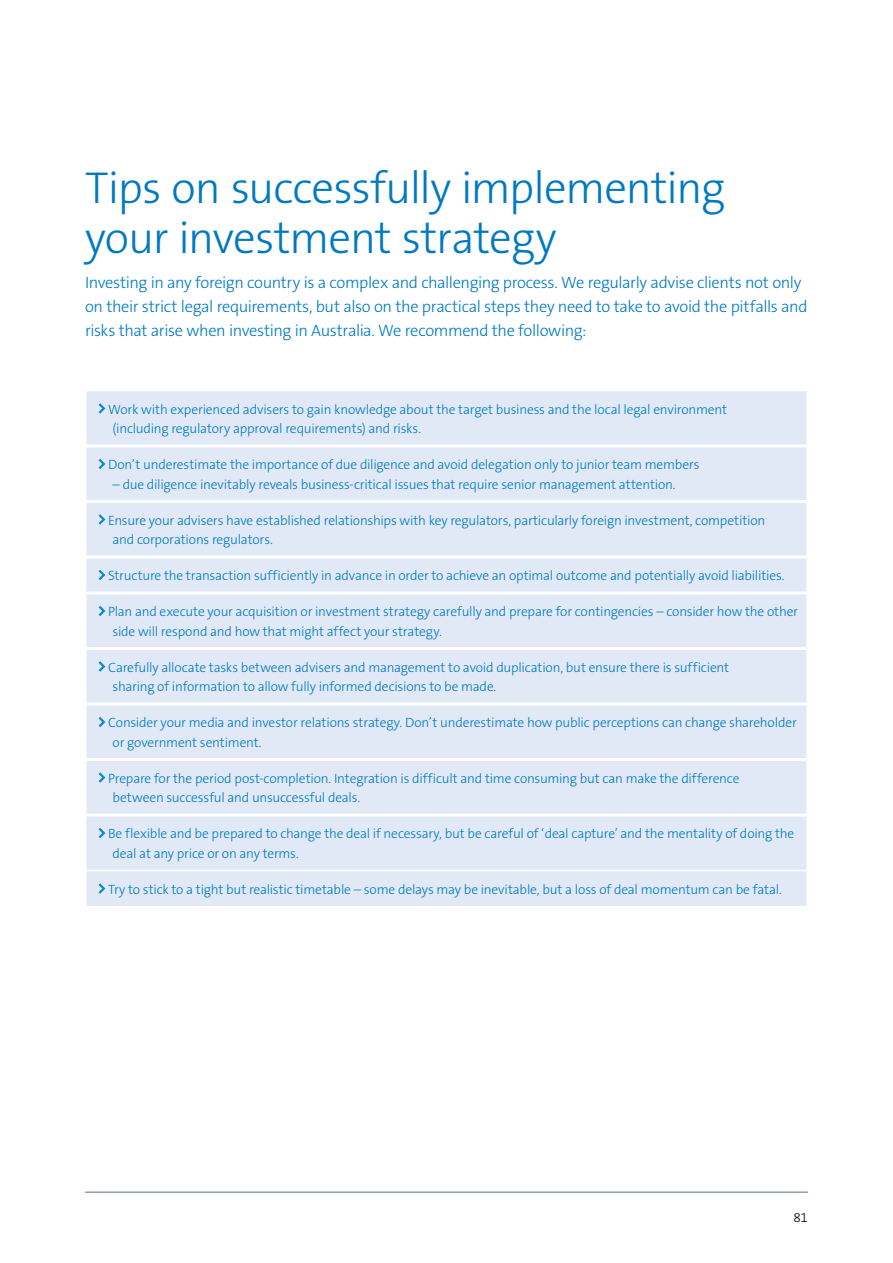
<style>
.page{position:relative;width:893px;height:1263px;background:#fff}
.page>*{position:absolute;margin:0;border:0;box-sizing:border-box;transform-origin:0 0}
.t1{font:300 45px/49.5px "The Sans B W3";letter-spacing:-.02em;color:#0079c1}
.t2{font:300 16.5px/24px "The Sans B W3";letter-spacing:-.025em;color:#0079c1}
.t3{font:300 13.5px/19.5px "The Sans B W3";letter-spacing:-.015em;color:#0079c1}
.t4{font:300 13.5px "The Sans B W3";color:#000}
</style>
<div class="page">
<hr style="left:85px;top:1192px;width:723px;height:1px;background:#5c6f7c">
<div style="left:87px;top:391px;width:719px;height:515px;background:#e1e9f6"></div>
<hr style="left:85px;top:870px;width:723px;height:1px;background:#fff">
<hr style="left:87px;top:444px;width:719px;height:3px;background:#fff">
<hr style="left:87px;top:500px;width:719px;height:3px;background:#fff">
<hr style="left:87px;top:555px;width:719px;height:3px;background:#fff">
<hr style="left:87px;top:591px;width:719px;height:3px;background:#fff">
<hr style="left:87px;top:647px;width:719px;height:3px;background:#fff">
<hr style="left:87px;top:702px;width:719px;height:3px;background:#fff">
<hr style="left:87px;top:758px;width:719px;height:3px;background:#fff">
<hr style="left:87px;top:813px;width:719px;height:3px;background:#fff">
<svg style="left:99px;top:403px;width:6px;height:11px"></svg>
<svg style="left:99px;top:459px;width:6px;height:10px"></svg>
<svg style="left:99px;top:514px;width:6px;height:11px"></svg>
<svg style="left:99px;top:570px;width:6px;height:10px"></svg>
<svg style="left:99px;top:606px;width:6px;height:10px"></svg>
<svg style="left:99px;top:661px;width:6px;height:11px"></svg>
<svg style="left:99px;top:717px;width:6px;height:10px"></svg>
<svg style="left:99px;top:772px;width:6px;height:11px"></svg>
<svg style="left:99px;top:828px;width:6px;height:10px"></svg>
<svg style="left:99px;top:883px;width:6px;height:11px"></svg>
<h1 class="t1" style="left:85px;top:164px;width:642px">Tips on successfully implementing your investment strategy</h1>
<p class="t2" style="left:85px;top:270px;width:724px">Investing in any foreign country is a complex and challenging process. We regularly advise clients not only on their strict legal requirements, but also on the practical steps they need to take to avoid the pitfalls and risks that arise when investing in Australia. We recommend the following:</p>
<p class="t3" style="left:113px;top:399px;width:616px;text-indent:-4px">Work with experienced advisers to gain knowledge about the target business and the local legal environment (including regulatory approval requirements) and risks.</p>
<p class="t3" style="left:108px;top:455px;width:593px">Don’t underestimate the importance of due diligence and avoid delegation only to junior team members</p>
<p class="t3" style="left:113px;top:474px;width:563px">– due diligence inevitably reveals business‑critical issues that require senior management attention.</p>
<p class="t3" style="left:113px;top:510px;width:654px;text-indent:-4px">Ensure your advisers have established relationships with key regulators, particularly foreign investment, competition and corporations regulators.</p>
<p class="t3" style="left:108px;top:566px;width:677px">Structure the transaction sufficiently in advance in order to achieve an optimal outcome and potentially avoid liabilities.</p>
<p class="t3" style="left:113px;top:602px;width:687px;text-indent:-4px">Plan and execute your acquisition or investment strategy carefully and prepare for contingencies – consider how the other side will respond and how that might affect your strategy.</p>
<p class="t3" style="left:113px;top:657px;width:618px;text-indent:-4px">Carefully allocate tasks between advisers and management to avoid duplication, but ensure there is sufficient sharing of information to allow fully informed decisions to be made.</p>
<p class="t3" style="left:113px;top:713px;width:686px;text-indent:-4px">Consider your media and investor relations strategy. Don’t underestimate how public perceptions can change shareholder or government sentiment.</p>
<p class="t3" style="left:113px;top:768px;width:628px;text-indent:-4px">Prepare for the period post‑completion. Integration is difficult and time consuming but can make the difference between successful and unsuccessful deals.</p>
<p class="t3" style="left:113px;top:824px;width:683px;text-indent:-4px">Be flexible and be prepared to change the deal if necessary, but be careful of ‘deal capture’ and the mentality of doing the deal at any price or on any terms.</p>
<p class="t3" style="left:108px;top:879px;width:674px">Try to stick to a tight but realistic timetable – some delays may be inevitable, but a loss of deal momentum can be fatal.</p>
<p class="t4" style="left:793px;top:1208px;width:16px">81</p>
</div>
